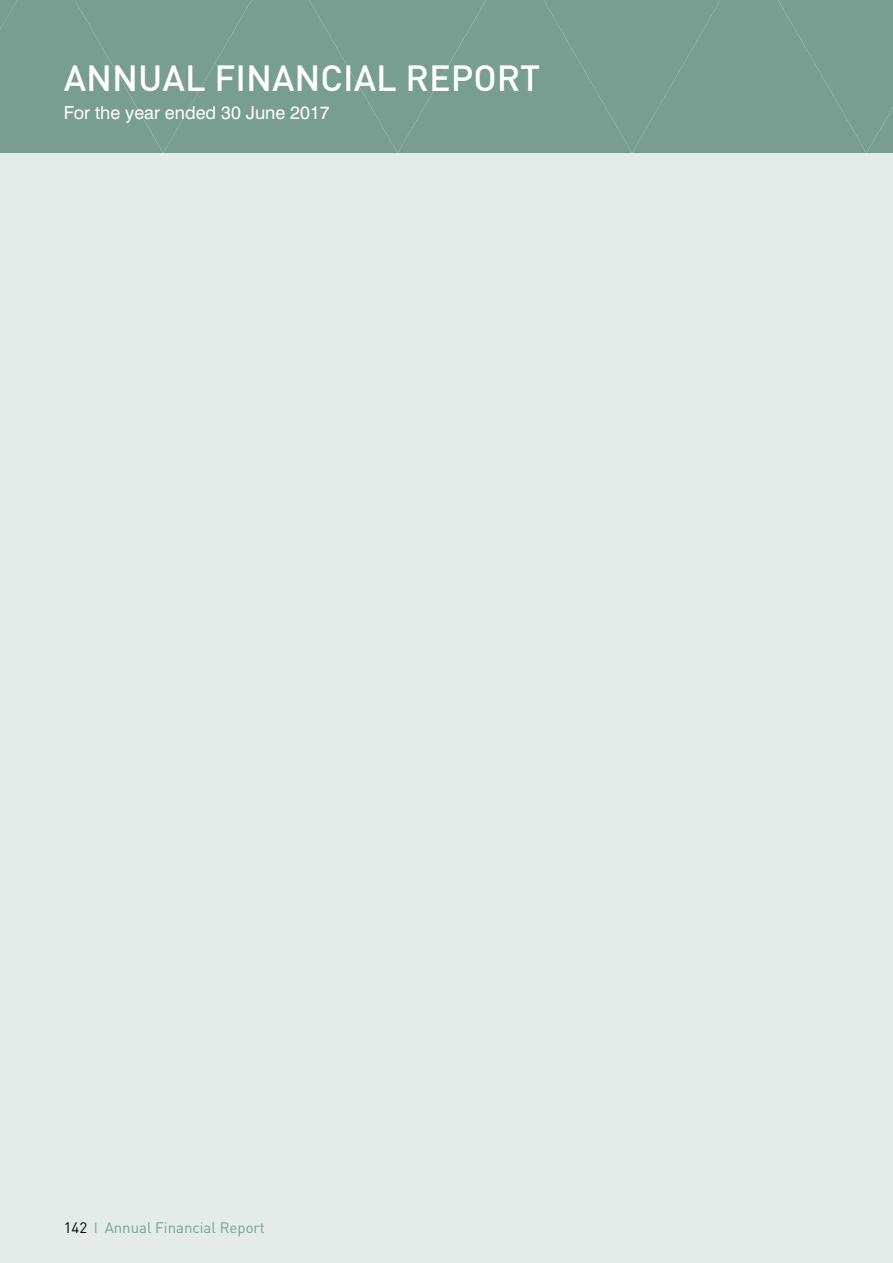
<style>
.page{position:relative;width:893px;height:1263px;background:#fff}
.page>*{position:absolute;margin:0;border:0;box-sizing:border-box;transform-origin:0 0}
.t1{font:500 36px "DIN";color:#fff}
.t2{font:18px "Swiss 721 BT";color:#fff}
.t3{font:15px "DIN";color:#789e91}
.s1{color:#000}
</style>
<div class="page">
<div style="left:0;top:0;width:893px;height:153px;background:#789e91"></div>
<div style="left:0;top:153px;width:893px;height:1110px;background:#e4ece9"></div>
<h1 class="t1" style="left:64px;top:55px;width:478px">ANNUAL FINANCIAL REPORT</h1>
<p class="t2" style="left:64px;top:102px;width:268px">For the year ended 30 June 2017</p>
<p class="t3" style="left:64px;top:1218px;width:203px"><span class="s1">142</span> ❘ Annual Financial Report</p>
</div>
